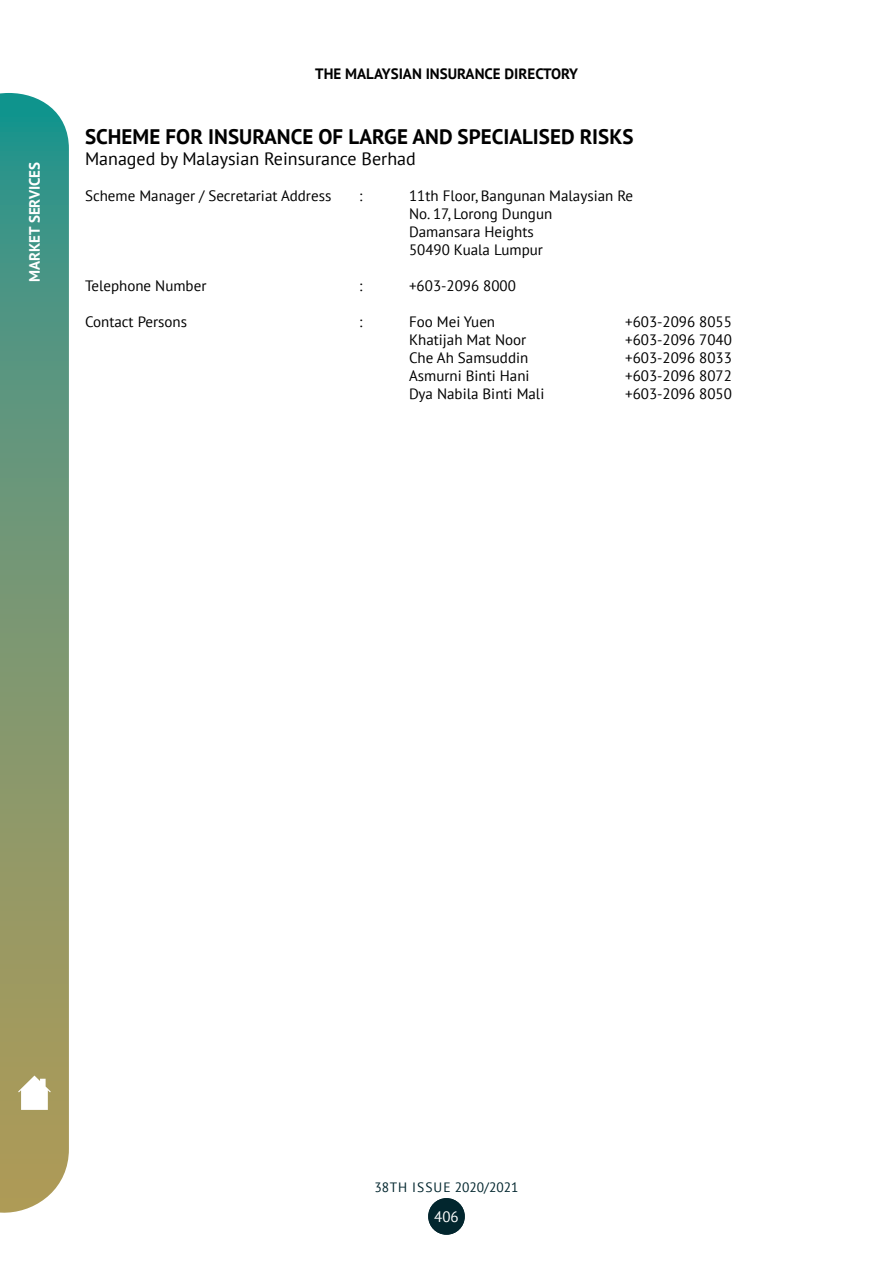
<style>
.page{position:relative;width:893px;height:1263px;background:#fff}
.page>*{position:absolute;margin:0;border:0;box-sizing:border-box;transform-origin:0 0}
.t1{font:700 21px "PT Sans";color:#000}
.t2{font:18px "PT Sans";color:#000}
.t3{font:15px/18px "PT Sans";color:#000}
.t4{font:700 15px "PT Sans";color:#000}
.t5{font:700 15px "PT Sans";color:#fff}
.t6{font:15px "PT Sans";color:#fff}
.t7{font:13.5px "PT Sans";color:#02262e}
</style>
<div class="page">
<svg style="left:0;top:93px;width:69px;height:1120px;background:#789975"></svg>
<div style="left:428px;top:1198px;width:37px;height:37px;background:#02262e;border-radius:50%"></div>
<svg style="left:18px;top:1075px;width:33px;height:35px"></svg>
<p class="t5" style="left:25px;top:282px;width:122px;rotate:-90deg">MARKET SERVICES</p>
<p class="t4" style="left:315px;top:64px;width:264px">THE MALAYSIAN INSURANCE DIRECTORY</p>
<h1 class="t1" style="left:85px;top:123px;width:550px">SCHEME FOR INSURANCE OF LARGE AND SPECIALISED RISKS</h1>
<p class="t2" style="left:85px;top:147px;width:332px">Managed by Malaysian Reinsurance Berhad</p>
<p class="t3" style="left:85px;top:187px;width:248px">Scheme Manager / Secretariat Address</p>
<p class="t3" style="left:359px;top:187px;width:5px">:</p>
<p class="t3" style="left:409px;top:187px;width:226px">11th Floor, Bangunan Malaysian Re<br>No. 17, Lorong Dungun<br>Damansara Heights<br>50490 Kuala Lumpur</p>
<p class="t3" style="left:85px;top:277px;width:123px">Telephone Number</p>
<p class="t3" style="left:359px;top:277px;width:5px">:</p>
<p class="t3" style="left:409px;top:277px;width:108px">+603-2096 8000</p>
<p class="t3" style="left:85px;top:313px;width:104px">Contact Persons</p>
<p class="t3" style="left:359px;top:313px;width:5px">:</p>
<p class="t3" style="left:409px;top:313px;width:88px">Foo Mei Yuen</p>
<p class="t3" style="left:625px;top:313px;width:108px">+603-2096 8055</p>
<p class="t3" style="left:409px;top:331px;width:119px">Khatijah Mat Noor</p>
<p class="t3" style="left:625px;top:331px;width:108px">+603-2096 7040</p>
<p class="t3" style="left:409px;top:349px;width:121px">Che Ah Samsuddin</p>
<p class="t3" style="left:625px;top:349px;width:108px">+603-2096 8033</p>
<p class="t3" style="left:409px;top:367px;width:122px">Asmurni Binti Hani</p>
<p class="t3" style="left:625px;top:367px;width:108px">+603-2096 8072</p>
<p class="t3" style="left:409px;top:385px;width:137px">Dya Nabila Binti Mali</p>
<p class="t3" style="left:625px;top:385px;width:108px">+603-2096 8050</p>
<p class="t7" style="left:374px;top:1179px;width:145px">38TH ISSUE 2020/2021</p>
<p class="t6" style="left:434px;top:1207px;width:26px">406</p>
</div>
